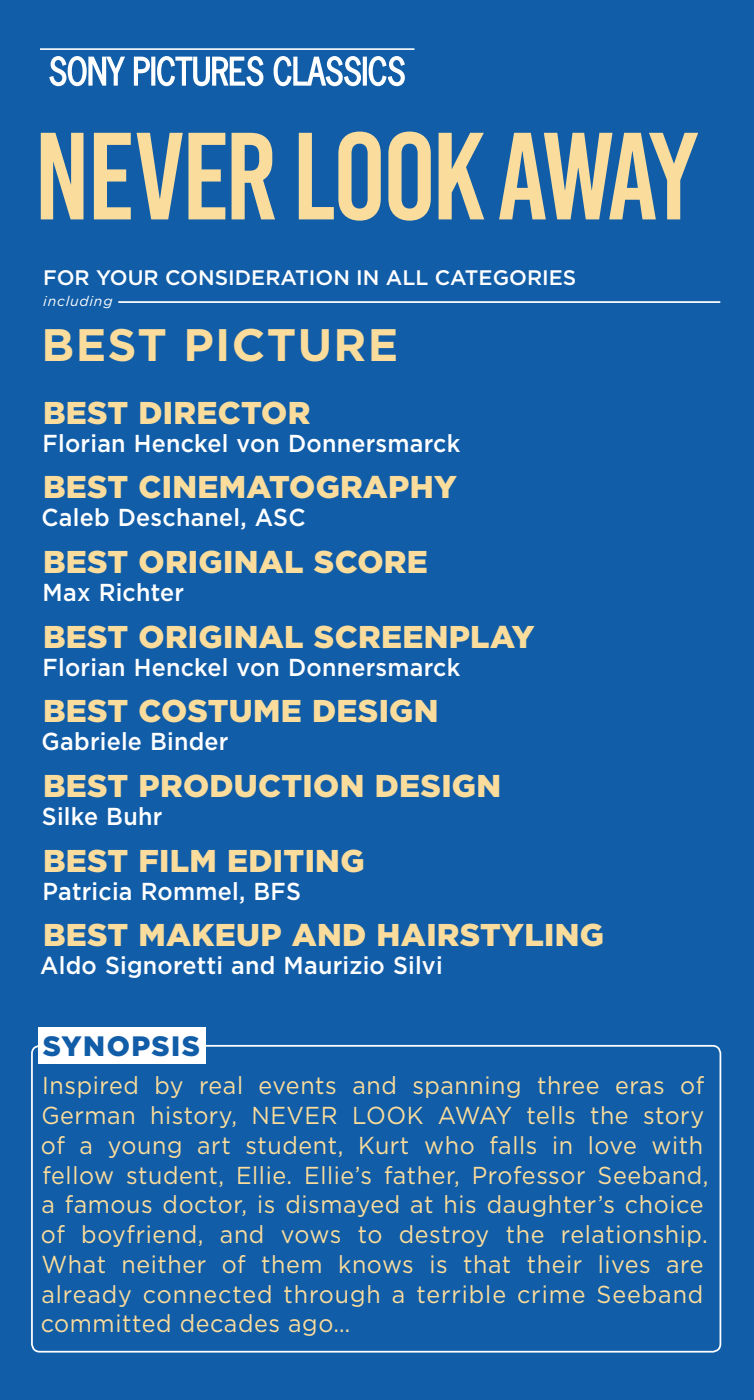
<style>
.page{position:relative;width:754px;height:1400px;background:#fff}
.page>*{position:absolute;margin:0;border:0;box-sizing:border-box;transform-origin:0 0}
.t1{font:700 45.5px "Gotham";letter-spacing:.03em;color:#fadc9c}
.t2{font:900 31.5px "Gotham";letter-spacing:.01em;color:#fadc9c}
.t3{font:900 28px "Gotham";letter-spacing:.05em;color:#115da7}
.t4{font:24.5px/29.8px "Gotham";letter-spacing:.025em;color:#fadc9c;scale:.95 1}
.t5{font:500 24.5px "Gotham";letter-spacing:.01em;color:#fff;scale:.95 1}
.t6{font:500 21px "Gotham";color:#fff}
.t7{font:italic 14px "Gotham";letter-spacing:.055em;color:#fff}
</style>
<div class="page">
<div style="left:0;top:0;width:753px;height:1399px;background:#115da7"></div>
<div style="left:31px;top:1045px;width:690px;height:307px;border:2px solid #fff;border-radius:8px"></div>
<div style="left:38px;top:1027px;width:168px;height:36px;background:#fff"></div>
<svg style="left:49px;top:56px;width:76px;height:30px"></svg>
<svg style="left:133px;top:56px;width:131px;height:30px"></svg>
<svg style="left:273px;top:56px;width:88px;height:30px"></svg>
<div style="left:363px;top:57px;width:4px;height:29px;border:2px solid #fff"></div>
<svg style="left:368px;top:56px;width:37px;height:30px"></svg>
<hr style="left:41px;top:48px;width:373px;height:2px;background:#fff">
<svg style="left:41px;top:132px;width:657px;height:89px"></svg>
<hr style="left:118px;top:301px;width:602px;height:2px;background:#fff">
<p class="t6" style="left:43px;top:266px;width:534px">FOR YOUR CONSIDERATION IN ALL CATEGORIES</p>
<p class="t7" style="left:43px;top:294px;width:71px">including</p>
<h1 class="t1" style="left:42px;top:318px;width:358px">BEST PICTURE</h1>
<p class="t2" style="left:43px;top:394px;width:269px">BEST DIRECTOR</p>
<p class="t5" style="left:43px;top:429px;width:441px">Florian Henckel von Donnersmarck</p>
<p class="t2" style="left:43px;top:469px;width:415px">BEST CINEMATOGRAPHY</p>
<p class="t5" style="left:42px;top:504px;width:279px">Caleb Deschanel, ASC</p>
<p class="t2" style="left:43px;top:543px;width:386px">BEST ORIGINAL SCORE</p>
<p class="t5" style="left:43px;top:578px;width:150px">Max Richter</p>
<p class="t2" style="left:43px;top:618px;width:493px">BEST ORIGINAL SCREENPLAY</p>
<p class="t5" style="left:43px;top:653px;width:441px">Florian Henckel von Donnersmarck</p>
<p class="t2" style="left:43px;top:693px;width:397px">BEST COSTUME DESIGN</p>
<p class="t5" style="left:42px;top:727px;width:198px">Gabriele Binder</p>
<p class="t2" style="left:43px;top:767px;width:459px">BEST PRODUCTION DESIGN</p>
<p class="t5" style="left:42px;top:802px;width:128px">Silke Buhr</p>
<p class="t2" style="left:43px;top:842px;width:323px">BEST FILM EDITING</p>
<p class="t5" style="left:43px;top:877px;width:273px">Patricia Rommel, BFS</p>
<p class="t2" style="left:43px;top:917px;width:562px">BEST MAKEUP AND HAIRSTYLING</p>
<p class="t5" style="left:40px;top:951px;width:425px">Aldo Signoretti and Maurizio Silvi</p>
<p class="t3" style="left:43px;top:1029px;width:159px">SYNOPSIS</p>
<p class="t4" style="left:41px;top:1070px;width:704px">Inspired by real events and spanning three eras of German history, NEVER LOOK AWAY tells the story of a young art student, Kurt who falls in love with fellow student, Ellie. Ellie’s father, Professor Seeband, a famous doctor, is dismayed at his daughter’s choice of boyfriend, and vows to destroy the relationship.<br>What neither of them knows is that their lives are already connected through a terrible crime Seeband committed decades ago…</p>
</div>
